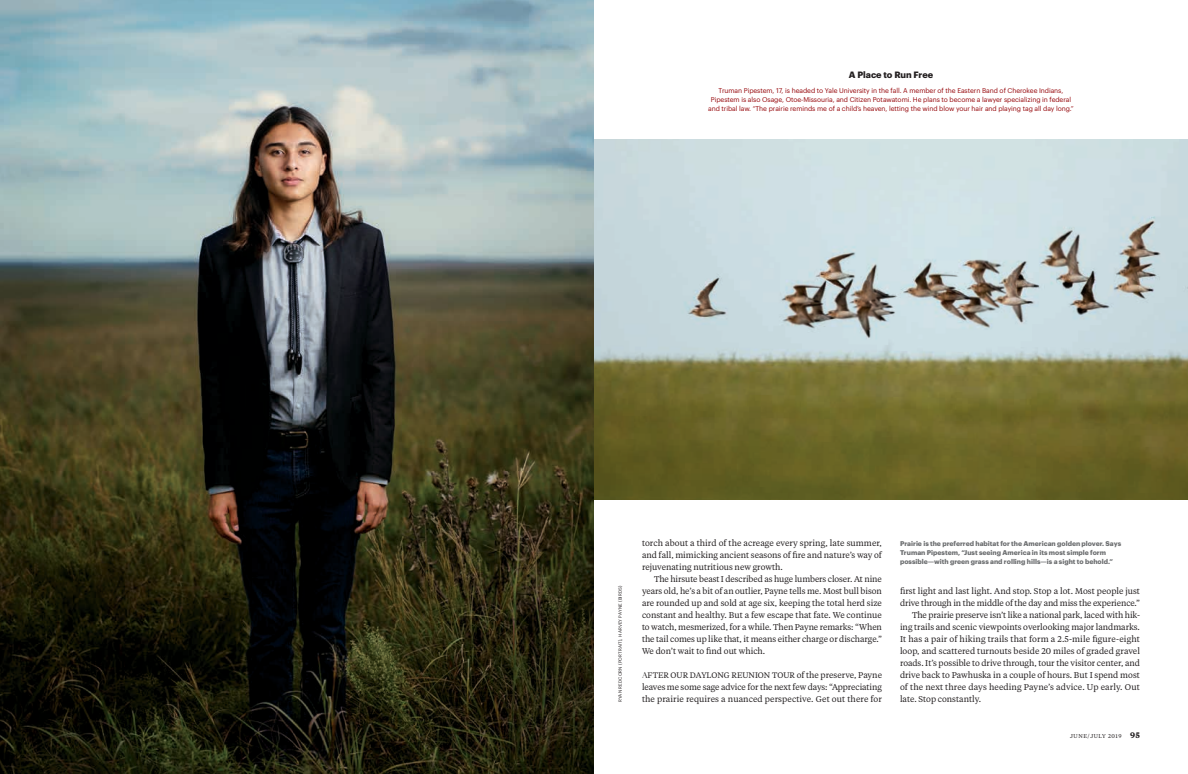
<style>
.page{position:relative;width:1188px;height:774px;background:#fff}
.page>*{position:absolute;margin:0;border:0;box-sizing:border-box;transform-origin:0 0}
.t1{font:700 9px "Graphik";color:#231f20}
.t2{font:8.4px/12px "Grosvenor";color:#231f20;text-align:justify}
.t3{font:8px "Grosvenor";color:#231f20}
.t4{font:6.8px/9px "Graphik";letter-spacing:-.01em;color:#96070b;text-align:center}
.t5{font:700 6.8px/9px "Graphik";color:#6d6f71}
.t6{font:5.5px "Grosvenor";letter-spacing:.1em;color:#231f20}
.t7{font:4.5px "Graphik";letter-spacing:.03em;color:#231f20}
.s1{font-weight:300}
.s2{font-size:8.4px}
.s3{font-weight:700;font-size:8px}
</style>
<div class="page">
<img style="left:0;top:0;width:594px;height:774px">
<img style="left:594px;top:139px;width:594px;height:360px">
<p class="t1" style="left:849px;top:68px;width:86px">A Place to Run Free</p>
<p class="t4" style="left:708px;top:85px;width:367px">Truman Pipestem, 17, is headed to Yale University in the fall. A member of the Eastern Band of Cherokee Indians,<br>Pipestem is also Osage, Otoe-Missouria, and Citizen Potawatomi. He plans to become a lawyer specializing in federal and tribal law. “The prairie reminds me of a child’s heaven, letting the wind blow your hair and playing tag all day long.”</p>
<p class="t2" style="left:642px;top:537px;width:242px">torch about a third of the acreage every spring, late summer, and fall, mimicking ancient seasons of fire and nature’s way of rejuvenating nutritious new growth.</p>
<p class="t2" style="left:642px;top:573px;width:242px;text-indent:12px">The hirsute beast I described as huge lumbers closer. At nine years old, he’s a bit of an outlier, Payne tells me. Most bull bison are rounded up and sold at age six, keeping the total herd size constant and healthy. But a few escape that fate. We continue to watch, mesmerized, for a while. Then Payne remarks: “When the tail comes up like that, it means either charge or discharge.” We don’t wait to find out which.</p>
<p class="t3" style="left:642px;top:670px;width:242px"><span class="s1">A</span>FTER OUR DAYLONG REUNION TOUR <span class="s2">of the preserve, Payne</span></p>
<p class="t2" style="left:642px;top:681px;width:242px">leaves me some sage advice for the next few days: “Appreciating the prairie requires a nuanced perspective. Get out there for</p>
<p class="t5" style="left:900px;top:538px;width:223px">Prairie is the preferred habitat for the American golden plover. Says<br>Truman Pipestem, “Just seeing America in its most simple form possible—with green grass and rolling hills—is a sight to behold.”</p>
<p class="t7" style="left:617px;top:702px;width:118px;rotate:-90deg">RYAN REDCORN (PORTRAIT), HARVEY PAYNE (BIRDS)</p>
<p class="t2" style="left:900px;top:585px;width:242px">first light and last light. And stop. Stop a lot. Most people just</p>
<p class="t2" style="left:900px;top:597px;width:242px">drive through in the middle of the day and miss the experience.”</p>
<p class="t2" style="left:912px;top:609px;width:230px">The prairie preserve isn’t like a national park, laced with hik-</p>
<p class="t2" style="left:900px;top:621px;width:242px">ing trails and scenic viewpoints overlooking major landmarks.</p>
<p class="t2" style="left:900px;top:633px;width:241px">It has a pair of hiking trails that form a 2.5-mile figure-eight</p>
<p class="t2" style="left:900px;top:645px;width:241px">loop, and scattered turnouts beside 20 miles of graded gravel</p>
<p class="t2" style="left:900px;top:657px;width:242px">roads. It’s possible to drive through, tour the visitor center, and</p>
<p class="t2" style="left:900px;top:669px;width:241px">drive back to Pawhuska in a couple of hours. But I spend most</p>
<p class="t2" style="left:900px;top:681px;width:241px">of the next three days heeding Payne’s advice. Up early. Out</p>
<p class="t2" style="left:900px;top:693px;width:83px">late. Stop constantly.</p>
<p class="t6" style="left:1070px;top:732px;width:71px">JUNE/JULY 2019 <span class="s3">95</span></p>
</div>
